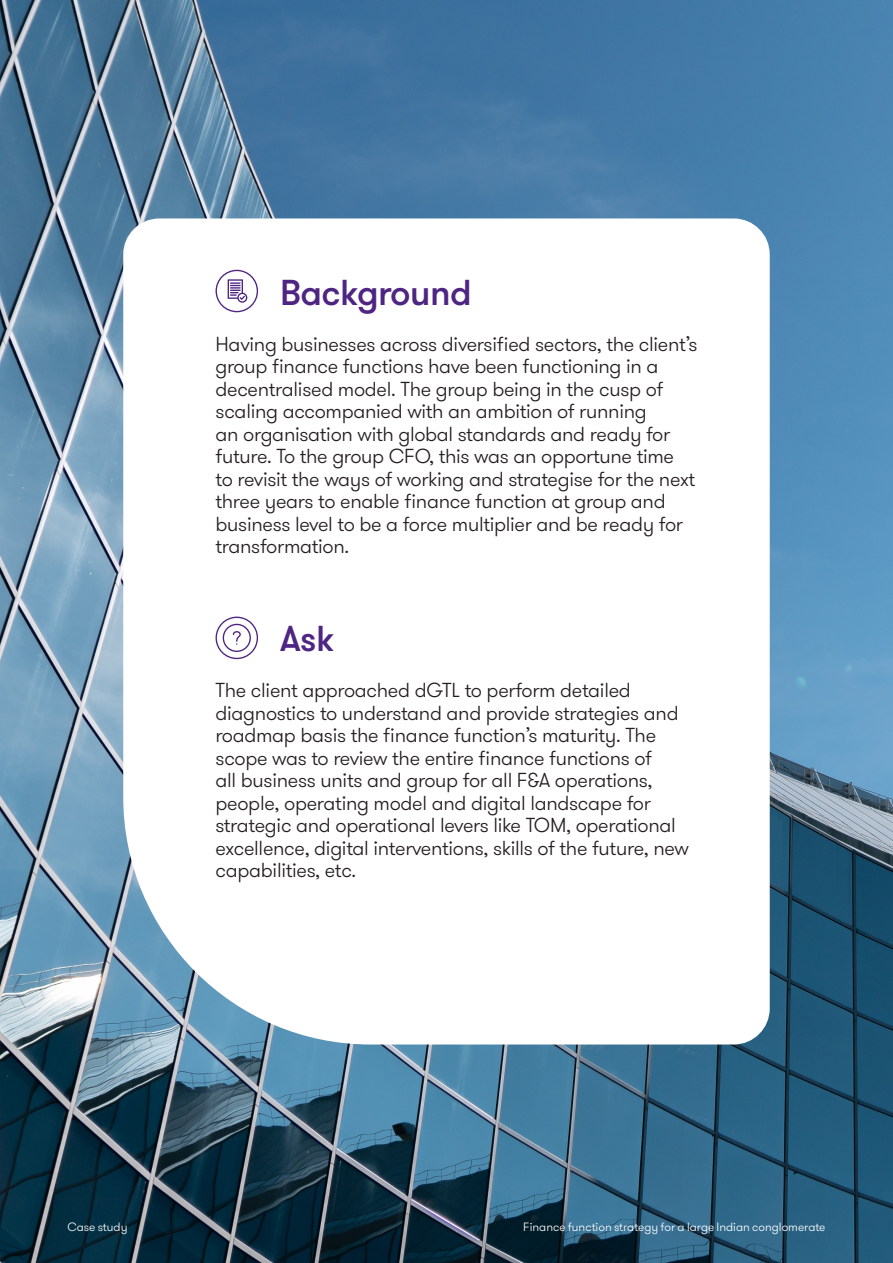
<style>
.page{position:relative;width:893px;height:1263px;background:#fff}
.page>*{position:absolute;margin:0;border:0;box-sizing:border-box;transform-origin:0 0}
._03_Heading_three___Opening_Para{font:500 36px "GT Walsheim Pro";letter-spacing:-.015em;color:#4e2582}
._03_Heading_three_Light{font:300 20.25px/22.5px "GT Walsheim Pro";letter-spacing:-.015em;color:#231f20}
.url{font:300 12px "GT Walsheim Pro";color:#fff}
</style>
<div class="page">
<img style="left:1px;top:0;width:892px;height:1263px">
<svg style="left:123px;top:218px;width:647px;height:826px"></svg>
<svg style="left:216px;top:270px;width:42px;height:42px"></svg>
<svg style="left:216px;top:617px;width:42px;height:42px"></svg>
<p class="_03_Heading_three___Opening_Para" style="left:280px;top:269px;width:193px">Background</p>
<p class="_03_Heading_three_Light" style="left:216px;top:333px;width:483px">Having businesses across diversified sectors, the client’s group finance functions have been functioning in a decentralised model. The group being in the cusp of scaling accompanied with an ambition of running<br>an organisation with global standards and ready for future. To the group CFO, this was an opportune time<br>to revisit the ways of working and strategise for the next three years to enable finance function at group and business level to be a force multiplier and be ready for transformation.</p>
<p class="_03_Heading_three___Opening_Para" style="left:280px;top:616px;width:55px">Ask</p>
<p class="_03_Heading_three_Light" style="left:216px;top:679px;width:475px">The client approached dGTL to perform detailed diagnostics to understand and provide strategies and roadmap basis the finance function’s maturity. The scope was to review the entire finance functions of<br>all business units and group for all F&amp;A operations, people, operating model and digital landscape for strategic and operational levers like TOM, operational excellence, digital interventions, skills of the future, new capabilities, etc.</p>
<p class="url" style="left:67px;top:1219px;width:62px">Case study</p>
<p class="url" style="left:523px;top:1219px;width:304px">Finance function strategy for a large Indian conglomerate</p>
</div>
